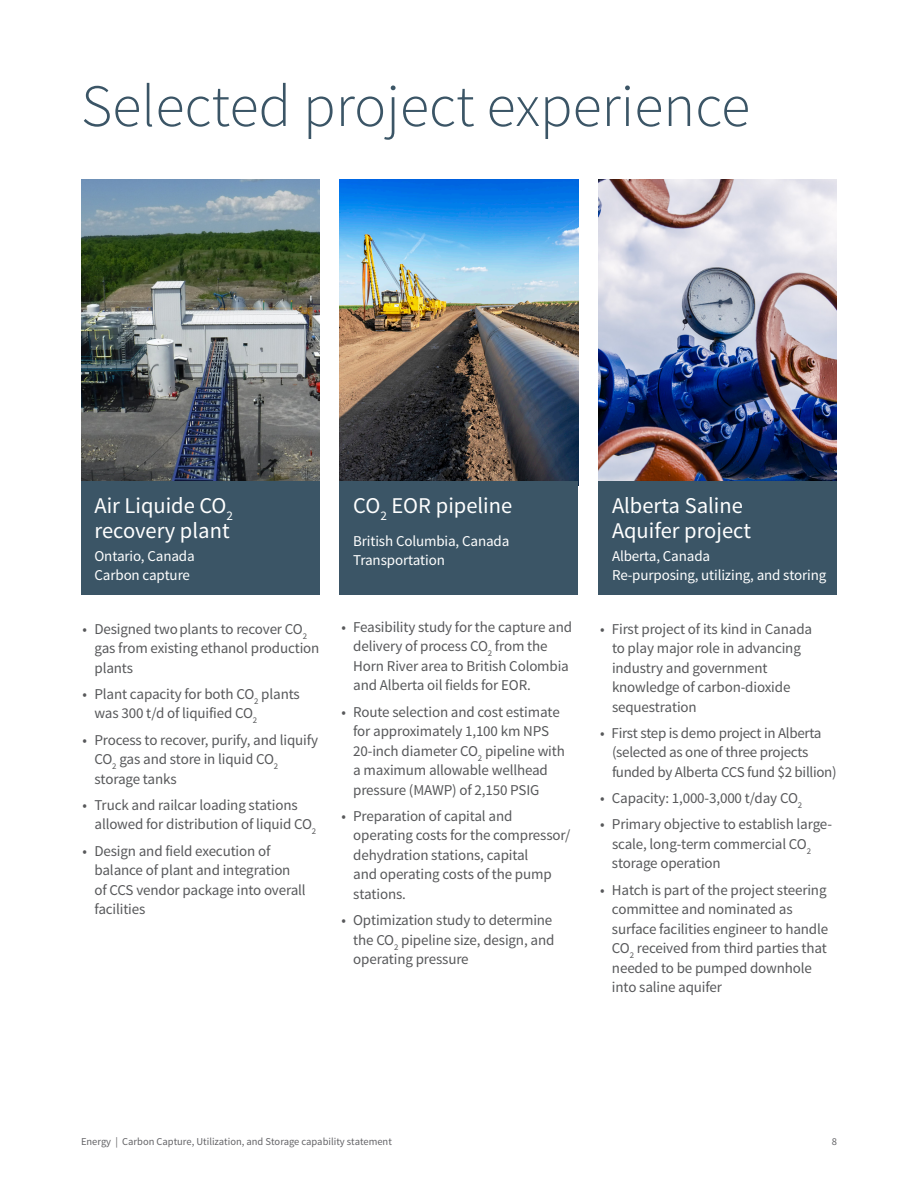
<style>
.page{position:relative;width:918px;height:1188px;background:#fff}
.page>*{position:absolute;margin:0;border:0;box-sizing:border-box;transform-origin:0 0}
.t1{font:300 60px "Source Sans Pro";color:#3b5566}
.t2{font:22.5px/25.5px "Source Sans Pro";color:#fff}
.t3{font:15px/19.5px "Source Sans Pro";letter-spacing:-.01em;color:#57585a}
.t4{font:15px/19.5px "Source Sans Pro";letter-spacing:-.01em;color:#fff}
.t5{font:10.5px "Source Sans Pro";color:#636366}
</style>
<div class="page">
<img style="left:81px;top:180px;width:239px;height:301px">
<img style="left:340px;top:180px;width:238px;height:301px">
<img style="left:598px;top:180px;width:239px;height:301px">
<div style="left:81px;top:481px;width:239px;height:113px;background:#3b5566"></div>
<div style="left:340px;top:481px;width:238px;height:113px;background:#3b5566"></div>
<div style="left:598px;top:481px;width:239px;height:113px;background:#3b5566"></div>
<h1 class="t1" style="left:81px;top:70px;width:671px">Selected project experience</h1>
<h2 class="t2" style="left:94px;top:493px;width:140px">Air Liquide CO<sub>2 </sub>recovery plant</h2>
<p class="t4" style="left:94px;top:546px;width:102px">Ontario, Canada<br>Carbon capture</p>
<p class="t3" style="left:95px;top:619px;width:226px;text-indent:-12px">• Designed twoplants to recover CO<sub>2 </sub>gas from existing ethanol production plants</p>
<p class="t3" style="left:94px;top:684px;width:207px;text-indent:-12px">• Plant capacity for both CO<sub>2</sub> plants was 300 t/d of liquified CO<sub>2</sub></p>
<p class="t3" style="left:94px;top:730px;width:225px;text-indent:-12px">• Process to recover, purify, and liquify<br>CO<sub>2</sub> gas and store in liquid CO<sub>2 </sub>storage tanks</p>
<p class="t3" style="left:95px;top:795px;width:223px;text-indent:-12px">• Truck and railcar loading stations allowed for distribution of liquid CO<sub>2</sub></p>
<p class="t3" style="left:94px;top:841px;width:213px;text-indent:-12px">• Design and field execution of balance of plant and integration of CCS vendor package into overall facilities</p>
<h2 class="t2" style="left:353px;top:493px;width:161px">CO<sub>2</sub> EOR pipeline</h2>
<p class="t4" style="left:353px;top:531px;width:158px">British Columbia, Canada<br>Transportation</p>
<p class="t3" style="left:353px;top:617px;width:220px;text-indent:-12px">• Feasibility study for the capture and delivery of process CO<sub>2</sub> from the Horn River area to British Colombia and Alberta oil fields for EOR.</p>
<p class="t3" style="left:353px;top:702px;width:213px;text-indent:-12px">• Route selection and cost estimate for approximately 1,100 km NPS<br>20-inch diameter CO<sub>2</sub> pipeline with a maximum allowable wellhead pressure (MAWP) of 2,150 PSIG</p>
<p class="t3" style="left:353px;top:806px;width:219px;text-indent:-12px">• Preparation of capital and operating costs for the compressor/ dehydration stations, capital<br>and operating costs of the pump stations.</p>
<p class="t3" style="left:353px;top:911px;width:203px;text-indent:-12px">• Optimization study to determine the CO<sub>2</sub> pipeline size, design, and operating pressure</p>
<h2 class="t2" style="left:612px;top:493px;width:141px">Alberta Saline<br>Aquifer project</h2>
<p class="t4" style="left:612px;top:546px;width:216px">Alberta, Canada<br>Re-purposing, utilizing, and storing</p>
<p class="t3" style="left:612px;top:619px;width:202px;text-indent:-12px">• First project of its kind in Canada to play major role in advancing industry and government knowledge of carbon-dioxide sequestration</p>
<p class="t3" style="left:612px;top:723px;width:226px;text-indent:-12px">• First step is demo project in Alberta (selected as one of three projects funded by Alberta CCS fund $2 billion)</p>
<p class="t3" style="left:600px;top:789px;width:204px">• Capacity: 1,000-3,000 t/day CO<sub>2</sub></p>
<p class="t3" style="left:612px;top:815px;width:222px;text-indent:-12px">• Primary objective to establish large&shy;scale, long-term commercial CO<sub>2 </sub>storage operation</p>
<p class="t3" style="left:612px;top:880px;width:218px;text-indent:-12px">• Hatch is part of the project steering committee and nominated as surface facilities engineer to handle<br>CO<sub>2</sub> received from third parties that needed to be pumped downhole into saline aquifer</p>
<p class="t5" style="left:81px;top:1135px;width:312px">Energy | Carbon Capture, Utilization, and Storage capability statement</p>
<p class="t5" style="left:832px;top:1135px;width:7px">8</p>
</div>
